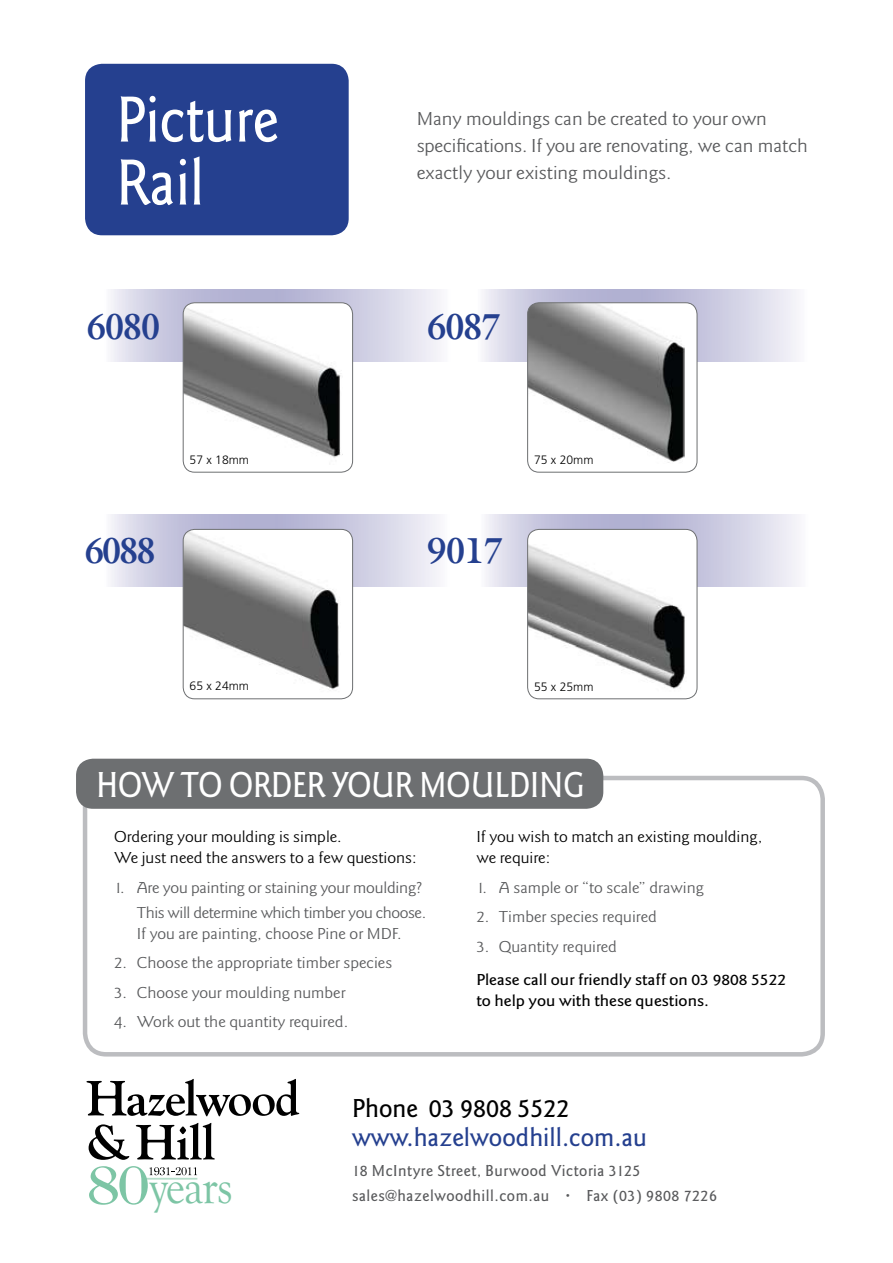
<style>
.page{position:relative;width:893px;height:1263px;background:#fff}
.page>*{position:absolute;margin:0;border:0;box-sizing:border-box;transform-origin:0 0}
.t1{font:67.5px/63px "Goudy Sans Mdm";color:#fff;scale:.9 1}
.t2{font:50.85px "Goudy Old Style T";letter-spacing:-.025em;color:#7dc5a5;scale:.9 1}
.t3{font:37.5px "Goudy Sans Mdm";color:#fff;scale:.9 1}
.t4{font:700 36.45px "Galliard";letter-spacing:-.05em;color:#25408f;scale:.9 1}
.t5{font:27px "Goudy Sans Mdm";color:#25408f}
.t6{font:27px "Goudy Sans Mdm";color:#000}
.t7{font:19.5px/27px "Goudy Sans";color:#58595b;scale:1.1 1}
.t8{font:16.5px "Goudy Sans";color:#58595b;scale:1.1 1}
.t9{font:16.5px/21px "Goudy Sans";color:#000;scale:1.1 1}
.t10{font:16.5px/25.2px "Goudy Sans Mdm";letter-spacing:.03em;color:#58595b}
.t11{font:16.5px/25.2px "Goudy Sans";letter-spacing:-.02em;color:#58595b;text-align:right;scale:1.1 1}
.t12{font:16.5px/21px "Goudy Sans Mdm";color:#000;scale:1.1 1}
.t13{font:300 12.15px "Frutiger";color:#000}
</style>
<div class="page">
<svg style="left:111px;top:289px;width:329px;height:72px;background:#d4d4e6"></svg>
<svg style="left:111px;top:515px;width:328px;height:72px;background:#d4d3e6"></svg>
<svg style="left:484px;top:289px;width:313px;height:72px;background:#d4d4e6"></svg>
<svg style="left:486px;top:515px;width:313px;height:72px;background:#d4d4e6"></svg>
<div style="left:528px;top:303px;width:169px;height:169px;background:#fff;border-radius:11px"></div>
<img style="left:528px;top:303px;width:157px;height:160px">
<div style="left:527px;top:302px;width:170px;height:170px;border:1px solid #6d6f71;border-radius:11px"></div>
<div style="left:183px;top:529px;width:170px;height:170px;background:#fff;border-radius:11px"></div>
<img style="left:183px;top:529px;width:156px;height:170px">
<div style="left:183px;top:529px;width:170px;height:170px;border:1px solid #6d6f71;border-radius:11px"></div>
<div style="left:528px;top:529px;width:169px;height:170px;background:#fff;border-radius:11px"></div>
<img style="left:528px;top:529px;width:157px;height:169px">
<div style="left:527px;top:529px;width:170px;height:170px;border:1px solid #6d6f71;border-radius:11px"></div>
<div style="left:85px;top:64px;width:264px;height:171px;background:#25408f;border-radius:17px"></div>
<div style="left:183px;top:303px;width:170px;height:169px;background:#fff;border-radius:11px"></div>
<img style="left:183px;top:303px;width:160px;height:165px">
<div style="left:183px;top:302px;width:170px;height:170px;border:1px solid #6d6f71;border-radius:11px"></div>
<div style="left:83px;top:776px;width:742px;height:280px;border:4px solid #bcbdc0;border-radius:21px"></div>
<div style="left:76px;top:759px;width:527px;height:50px;background:#6d6f71;border-radius:17px"></div>
<svg style="left:86px;top:1079px;width:213px;height:37px"></svg>
<svg style="left:89px;top:1124px;width:40px;height:36px"></svg>
<svg style="left:136px;top:1123px;width:79px;height:37px"></svg>
<svg style="left:89px;top:1166px;width:108px;height:39px"></svg>
<h1 class="t1" style="left:116px;top:93px;width:182px">Picture<br>Rail</h1>
<p class="t7" style="left:417px;top:106px;width:357px">Many mouldings can be created to your own specifications. If you are renovating, we can match exactly your existing mouldings.</p>
<h3 class="t4" style="left:87px;top:303px;width:84px">6080</h3>
<h3 class="t4" style="left:427px;top:303px;width:84px">6087</h3>
<p class="t13" style="left:190px;top:453px;width:61px">57 x 18mm</p>
<h3 class="t4" style="left:85px;top:527px;width:81px">6088</h3>
<h3 class="t4" style="left:427px;top:527px;width:86px">9017</h3>
<p class="t13" style="left:534px;top:453px;width:61px">75 x 20mm</p>
<p class="t13" style="left:190px;top:678px;width:61px">65 x 24mm</p>
<p class="t13" style="left:534px;top:680px;width:61px">55 x 25mm</p>
<h3 class="t3" style="left:96px;top:760px;width:544px">How to order your moulding</h3>
<p class="t9" style="left:476px;top:827px;width:261px">If you wish to match an existing moulding, we require:</p>
<p class="t8" style="left:476px;top:876px;width:208px">1. A sample or “to scale” drawing</p>
<p class="t8" style="left:476px;top:905px;width:166px">2. Timber species required</p>
<p class="t8" style="left:476px;top:935px;width:129px">3. Quantity required</p>
<p class="t12" style="left:476px;top:971px;width:283px">Please call our friendly staff on 03 9808 5522 to help you with these questions.</p>
<p class="t9" style="left:114px;top:827px;width:276px">Ordering your moulding is simple.<br>We just need the answers to a few questions:</p>
<p class="t11" style="left:114px;top:876px;width:285px">1. Are you painting or staining your moulding?<br>This will determine which timber you choose.</p>
<p class="t8" style="left:137px;top:922px;width:242px">If you are painting, choose Pine or MDF.</p>
<p class="t8" style="left:114px;top:952px;width:254px">2. Choose the appropriate timber species</p>
<p class="t8" style="left:114px;top:981px;width:212px">3. Choose your moulding number</p>
<p class="t8" style="left:114px;top:1011px;width:214px">4. Work out the quantity required.</p>
<h2 class="t2" style="left:150px;top:1158px;width:94px">years</h2>
<h3 class="t6" style="left:352px;top:1090px;width:219px">Phone 03 9808 5522</h3>
<h3 class="t5" style="left:352px;top:1119px;width:297px">www.hazelwoodhill.com.au</h3>
<p class="t10" style="left:352px;top:1159px;width:366px">18 McIntyre Street, Burwood Victoria 3125 sales@hazelwoodhill.com.au • Fax (03) 9808 7226</p>
</div>
